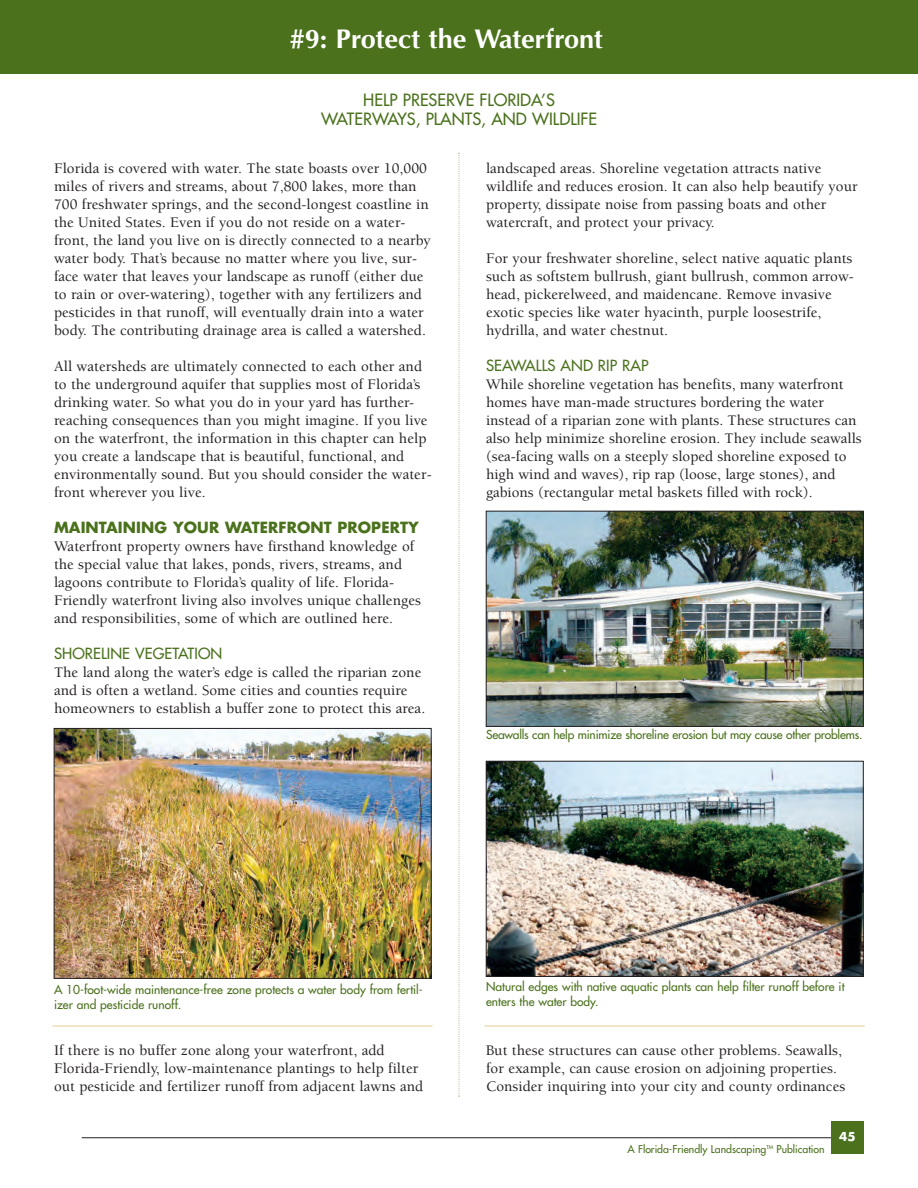
<style>
.page{position:relative;width:918px;height:1188px;background:#fff}
.page>*{position:absolute;margin:0;border:0;box-sizing:border-box;transform-origin:0 0}
.t1{font:700 27px "Optima E";color:#fff}
.t2{font:16.5px/19.5px "Futura";color:#4b711c;text-align:center}
.t3{font:500 15px/18px "Berkeley";letter-spacing:.005em;color:#231f20}
.t4{font:15px "Futura";letter-spacing:.005em;color:#4b711c}
.t5{font:700 15px "Futura";letter-spacing:.005em;color:#4b711c}
.t6{font:12px/15px "Futura";color:#4b711c}
.t7{font:700 12px "Futura";color:#fff}
.t8{font:10.5px "Futura";color:#4b711c}
</style>
<div class="page">
<hr style="left:82px;top:1137px;width:761px;height:1px;background:#231f20">
<div style="left:832px;top:1121px;width:32px;height:33px;background:#4b711c"></div>
<svg style="left:458px;top:153px;width:2px;height:944px"></svg>
<div style="left:0;top:0;width:918px;height:74px;background:#4b711c"></div>
<img style="left:56px;top:730px;width:374px;height:247px">
<div style="left:54px;top:728px;width:378px;height:251px;border:1px solid #231f20"></div>
<hr style="left:52px;top:1026px;width:381px;height:1px;background:#e4cc92">
<img style="left:488px;top:513px;width:374px;height:212px">
<div style="left:486px;top:511px;width:378px;height:216px;border:1px solid #231f20"></div>
<hr style="left:485px;top:1026px;width:380px;height:1px;background:#e4cc92">
<img style="left:488px;top:763px;width:374px;height:212px">
<div style="left:486px;top:761px;width:378px;height:216px;border:1px solid #231f20"></div>
<h1 class="t1" style="left:290px;top:29px;width:315px">#9: Protect the Waterfront</h1>
<p class="t2" style="left:321px;top:91px;width:277px">HELP PRESERVE FLORIDA’S<br>WATERWAYS, PLANTS, AND WILDLIFE</p>
<p class="t3" style="left:54px;top:160px;width:378px">Florida is covered with water. The state boasts over 10,000 miles of rivers and streams, about 7,800 lakes, more than 700 freshwater springs, and the second-longest coastline in the United States. Even if you do not reside on a water&shy;front, the land you live on is directly connected to a nearby water body. That’s because no matter where you live, sur&shy;face water that leaves your landscape as runoff (either due to rain or over-watering), together with any fertilizers and pesticides in that runoff, will eventually drain into a water body. The contributing drainage area is called a watershed.</p>
<p class="t3" style="left:54px;top:358px;width:379px">All watersheds are ultimately connected to each other and to the underground aquifer that supplies most of Florida’s drinking water. So what you do in your yard has further&shy;reaching consequences than you might imagine. If you live on the waterfront, the information in this chapter can help you create a landscape that is beautiful, functional, and environmentally sound. But you should consider the water&shy;front wherever you live.</p>
<p class="t5" style="left:54px;top:520px;width:366px">MAINTAINING YOUR WATERFRONT PROPERTY</p>
<p class="t3" style="left:54px;top:538px;width:368px">Waterfront property owners have firsthand knowledge of the special value that lakes, ponds, rivers, streams, and lagoons contribute to Florida’s quality of life. Florida-Friendly waterfront living also involves unique challenges and responsibilities, some of which are outlined here.</p>
<p class="t4" style="left:54px;top:646px;width:170px">SHORELINE VEGETATION</p>
<p class="t3" style="left:54px;top:664px;width:373px">The land along the water’s edge is called the riparian zone and is often a wetland. Some cities and counties require homeowners to establish a buffer zone to protect this area.</p>
<p class="t3" style="left:486px;top:160px;width:373px">landscaped areas. Shoreline vegetation attracts native wildlife and reduces erosion. It can also help beautify your property, dissipate noise from passing boats and other watercraft, and protect your privacy.</p>
<p class="t3" style="left:486px;top:250px;width:369px">For your freshwater shoreline, select native aquatic plants such as softstem bullrush, giant bullrush, common arrow&shy;head, pickerelweed, and maidencane. Remove invasive exotic species like water hyacinth, purple loosestrife, hydrilla, and water chestnut.</p>
<p class="t4" style="left:486px;top:358px;width:164px">SEAWALLS AND RIP RAP</p>
<p class="t3" style="left:486px;top:376px;width:377px">While shoreline vegetation has benefits, many waterfront homes have man-made structures bordering the water instead of a riparian zone with plants. These structures can also help minimize shoreline erosion. They include seawalls (sea-facing walls on a steeply sloped shoreline exposed to high wind and waves), rip rap (loose, large stones), and gabions (rectangular metal baskets filled with rock).</p>
<p class="t6" style="left:486px;top:728px;width:378px">Seawalls can help minimize shoreline erosion but may cause other problems.</p>
<p class="t6" style="left:54px;top:982px;width:370px">A 10-foot-wide maintenance-free zone protects a water body from fertil&shy;izer and pesticide runoff.</p>
<p class="t3" style="left:54px;top:1042px;width:371px">If there is no buffer zone along your waterfront, add<br>Florida-Friendly, low-maintenance plantings to help filter out pesticide and fertilizer runoff from adjacent lawns and</p>
<p class="t6" style="left:486px;top:980px;width:360px">Natural edges with native aquatic plants can help filter runoff before it enters the water body.</p>
<p class="t3" style="left:486px;top:1042px;width:361px">But these structures can cause other problems. Seawalls, for example, can cause erosion on adjoining properties.<br>Consider inquiring into your city and county ordinances</p>
<p class="t7" style="left:839px;top:1131px;width:18px">45</p>
<p class="t8" style="left:627px;top:1144px;width:199px">A Florida-Friendly Landscaping<sup>TM</sup> Publication</p>
</div>
